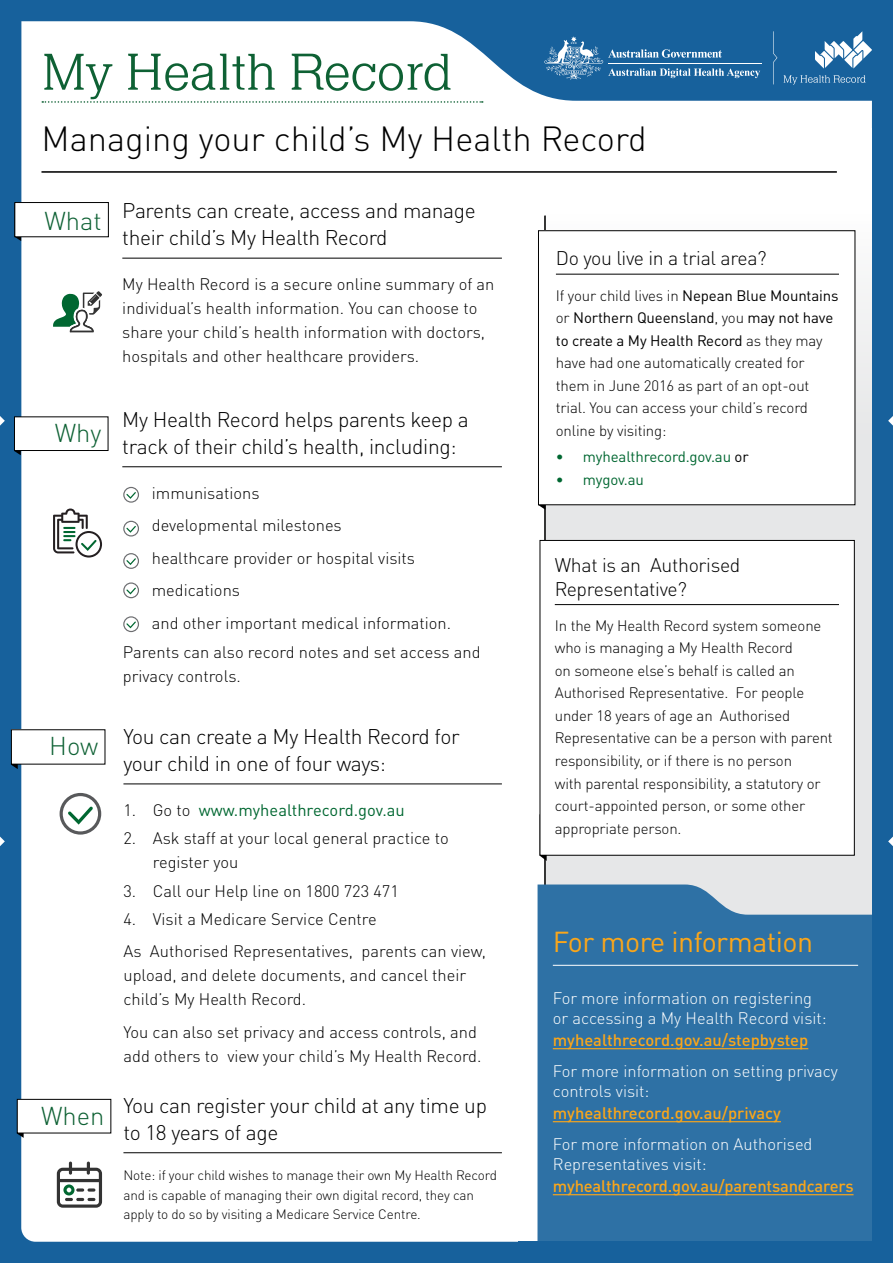
<style>
.page{position:relative;width:893px;height:1263px;background:#17619c}
.page>*{position:absolute;margin:0;border:0;box-sizing:border-box;transform-origin:0 0}
.t1{font:300 54px "Quint URW";color:#0e6134}
.t2{font:300 34.5px "DINOT";color:#000}
.t3{font:28.5px "DIN";letter-spacing:-.015em;color:#faa61a}
.t4{font:25.5px "DIN Light Alternate";color:#0e6134}
.t5{font:300 21px/27px "DINOT";letter-spacing:-.015em;color:#000}
.t6{font:300 19.5px/24px "DINOT";letter-spacing:-.015em;color:#000}
.t7{font:300 16.5px/24px "DINOT";color:#000}
.t8{font:16.5px/19.5px "DIN Light Alternate";color:#fff}
.t9{font:500 16.5px "DIN";letter-spacing:-.01em;color:#faa61a}
.t10{font:16.5px "DINOT";color:#006731}
.t11{font:300 15px/22.5px "DINOT";letter-spacing:-.01em;color:#000}
.t12{font:15px "DINOT";letter-spacing:-.01em;color:#006731}
.t13{font:300 13.5px/19.5px "DINOT";letter-spacing:-.01em;color:#000}
.s1{font-weight:300;color:#000}
.s2{font-weight:400}
.s3{color:#000}
</style>
<div class="page">
<div style="left:21px;top:21px;width:851px;height:1221px;background:#fff"></div>
<svg style="left:544px;top:36px;width:216px;height:44px"></svg>
<hr style="left:608px;top:63px;width:153px;height:1px;background:#fff">
<svg style="left:773px;top:31px;width:4px;height:53px"></svg>
<svg style="left:784px;top:75px;width:82px;height:9px"></svg>
<svg style="left:815px;top:31px;width:57px;height:38px"></svg>
<div style="left:545px;top:216px;width:327px;height:727px;background:#e6e7e8"></div>
<div style="left:546px;top:128px;width:326px;height:305px;background:linear-gradient(to bottom,#fff,#e7e8e9)"></div>
<svg style="left:42px;top:101px;width:441px;height:2px"></svg>
<hr style="left:41px;top:171px;width:796px;height:2px;background:#000">
<hr style="left:544px;top:216px;width:2px;height:679px;background:#000">
<hr style="left:123px;top:783px;width:379px;height:1px;background:#000">
<svg style="left:60px;top:793px;width:41px;height:42px;background:#c9d0cd"></svg>
<div style="left:537px;top:884px;width:335px;height:358px;background:#2e71a5"></div>
<hr style="left:122px;top:258px;width:380px;height:1px;background:#000">
<hr style="left:122px;top:466px;width:380px;height:1px;background:#000">
<svg style="left:123px;top:487px;width:16px;height:16px"></svg>
<svg style="left:123px;top:521px;width:16px;height:15px"></svg>
<svg style="left:123px;top:553px;width:16px;height:16px"></svg>
<svg style="left:123px;top:582px;width:16px;height:16px"></svg>
<svg style="left:123px;top:616px;width:16px;height:16px"></svg>
<svg style="left:53px;top:508px;width:49px;height:49px;background:#bec3c0"></svg>
<hr style="left:123px;top:1152px;width:379px;height:1px;background:#000">
<svg style="left:57px;top:1161px;width:45px;height:47px;background:#abafad"></svg>
<svg style="left:540px;top:856px;width:7px;height:5px"></svg>
<div style="left:540px;top:540px;width:314px;height:315px;background:#fff"></div>
<div style="left:540px;top:540px;width:315px;height:316px;border:1px solid #000"></div>
<hr style="left:555px;top:604px;width:284px;height:1px;background:#000">
<hr style="left:553px;top:965px;width:305px;height:1px;background:#fff">
<hr style="left:553px;top:1048px;width:255px;height:1px;background:#faa61a">
<hr style="left:553px;top:1121px;width:228px;height:1px;background:#faa61a">
<hr style="left:553px;top:1194px;width:300px;height:1px;background:#faa61a">
<svg style="left:0;top:416px;width:5px;height:10px"></svg>
<svg style="left:888px;top:416px;width:5px;height:10px"></svg>
<svg style="left:0;top:836px;width:5px;height:10px"></svg>
<svg style="left:888px;top:836px;width:5px;height:10px"></svg>
<svg style="left:14px;top:237px;width:7px;height:4px"></svg>
<div style="left:15px;top:203px;width:93px;height:34px;background:#fff"></div>
<div style="left:14px;top:202px;width:95px;height:35px;border:1px solid #000"></div>
<svg style="left:14px;top:451px;width:7px;height:4px"></svg>
<div style="left:14px;top:417px;width:94px;height:33px;background:#fff"></div>
<div style="left:14px;top:416px;width:94px;height:35px;border:1px solid #000"></div>
<svg style="left:11px;top:764px;width:7px;height:5px"></svg>
<div style="left:11px;top:730px;width:94px;height:34px;background:#fff"></div>
<svg style="left:17px;top:1133px;width:7px;height:5px"></svg>
<div style="left:17px;top:1099px;width:94px;height:34px;background:#fff"></div>
<div style="left:17px;top:1099px;width:94px;height:34px;border:1px solid #000"></div>
<svg style="left:53px;top:291px;width:49px;height:43px;background:#a6beb1"></svg>
<svg style="left:538px;top:505px;width:7px;height:5px"></svg>
<div style="left:538px;top:231px;width:317px;height:274px;background:#fff"></div>
<div style="left:538px;top:230px;width:317px;height:275px;border:1px solid #000"></div>
<hr style="left:556px;top:274px;width:283px;height:1px;background:#000">
<h1 class="t1" style="left:41px;top:41px;width:413px">My Health Record</h1>
<h2 class="t2" style="left:41px;top:117px;width:607px">Managing your child’s My Health Record</h2>
<h3 class="t4" style="left:44px;top:205px;width:59px">What</h3>
<h3 class="t4" style="left:55px;top:418px;width:48px">Why</h3>
<h3 class="t4" style="left:49px;top:731px;width:51px">How</h3>
<h3 class="t4" style="left:41px;top:1100px;width:65px">When</h3>
<p class="t5" style="left:122px;top:197px;width:355px">Parents can create, access and manage their child’s My Health Record</p>
<p class="t7" style="left:122px;top:272px;width:374px">My Health Record is a secure online summary of an individual’s health information. You can choose to share your child’s health information with doctors, hospitals and other healthcare providers.</p>
<p class="t5" style="left:122px;top:405px;width:348px">My Health Record helps parents keep a track of their child’s health, including:</p>
<p class="t7" style="left:152px;top:476px;width:301px;line-height:32.5px">immunisations<br>developmental milestones<br>healthcare provider or hospital visits medications<br>and other important medical information.</p>
<p class="t7" style="left:123px;top:640px;width:359px">Parents can also record notes and set access and privacy controls.</p>
<p class="t5" style="left:123px;top:722px;width:338px">You can create a My Health Record for your child in one of four ways:</p>
<p class="t10" style="left:123px;top:800px;width:283px"><span class="s1">1. Go to</span> www.myhealthrecord.gov.au</p>
<p class="t7" style="left:153px;top:826px;width:297px;text-indent:-29px">2. Ask staff at your local general practice to register you</p>
<p class="t7" style="left:123px;top:878px;width:277px">3. Call our Help line on 1800 723 471</p>
<p class="t7" style="left:123px;top:902px;width:364px;line-height:32.5px">4. Visit a Medicare Service Centre<br>As Authorised Representatives, parents can view,</p>
<p class="t7" style="left:123px;top:963px;width:344px">upload, and delete documents, and cancel their child’s My Health Record.</p>
<p class="t7" style="left:123px;top:1020px;width:360px">You can also set privacy and access controls, and add others to view your child’s My Health Record.</p>
<p class="t5" style="left:123px;top:1091px;width:365px">You can register your child at any time up to 18 years of age</p>
<p class="t13" style="left:123px;top:1165px;width:375px">Note: if your child wishes to manage their own My Health Record and is capable of managing their own digital record, they can apply to do so by visiting a Medicare Service Centre.</p>
<p class="t6" style="left:556px;top:246px;width:212px">Do you live in a trial area?</p>
<p class="t11" style="left:556px;top:284px;width:284px">If your child lives in <span class="s2">Nepean Blue Mountains </span>or <span class="s2">Northern Queensland</span>, you <span class="s2">may not have to create a My Health Record</span> as they may have had one automatically created for them in June 2016 as part of an opt-out trial. You can access your child’s record online by visiting:</p>
<p class="t12" style="left:556px;top:447px;width:194px">• myhealthrecord.gov.au <span class="s3">or</span></p>
<p class="t12" style="left:556px;top:470px;width:89px">• mygov.au</p>
<p class="t6" style="left:555px;top:552px;width:187px">What is an Authorised<br>Representative?</p>
<p class="t11" style="left:555px;top:614px;width:280px">In the My Health Record system someone who is managing a My Health Record<br>on someone else’s behalf is called an Authorised Representative. For people under 18 years of age an Authorised Representative can be a person with parent responsibility, or if there is no person<br>with parental responsibility, a statutory or court-appointed person, or some other appropriate person.</p>
<h3 class="t3" style="left:553px;top:924px;width:262px">For more information</h3>
<p class="t8" style="left:553px;top:988px;width:275px">For more information on registering or accessing a My Health Record visit:</p>
<p class="t9" style="left:553px;top:1030px;width:257px">myhealthrecord.gov.au/stepbystep</p>
<p class="t8" style="left:553px;top:1061px;width:287px">For more information on setting privacy controls visit:</p>
<p class="t9" style="left:553px;top:1103px;width:230px">myhealthrecord.gov.au/privacy</p>
<p class="t8" style="left:553px;top:1134px;width:261px">For more information on Authorised<br>Representatives visit:</p>
<p class="t9" style="left:553px;top:1176px;width:302px">myhealthrecord.gov.au/parentsandcarers</p>
</div>
